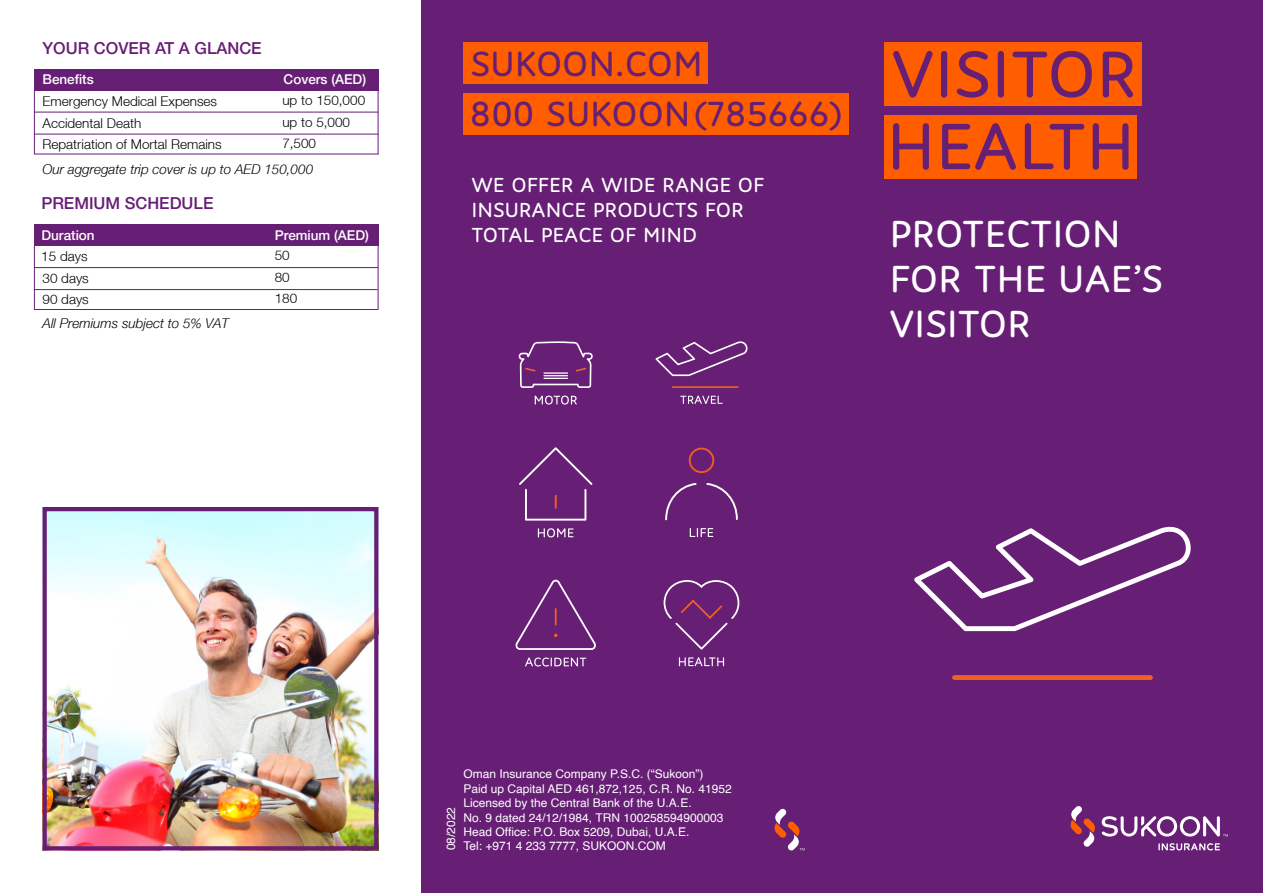
<style>
.page{position:relative;width:1263px;height:893px;background:#fff}
.page>*{position:absolute;margin:0;border:0;box-sizing:border-box;transform-origin:0 0}
.t1{font:67.5px/72.2px "BCN Arabic Rounded";color:#671e75}
.t2{font:39px/45px "BCN Arabic Rounded";letter-spacing:-.005em;color:#fff}
.t3{font:36px/50.4px "BCN Arabic Rounded";color:#671e75}
.t4{font:21px/25.2px "BCN Arabic Rounded";color:#fff}
.t5{font:500 16.5px "Helvetica Neue LT";color:#671e75}
.t6{font:300 13.5px "Helvetica Neue LT";color:#000}
.t7{font:italic 300 13.5px "Helvetica Neue LT";color:#000}
.t8{font:500 13.5px "Helvetica Neue LT";color:#fff}
.t9{font:12px/14.4px "Helvetica";color:#fff}
</style>
<div class="page">
<div style="left:421px;top:0;width:842px;height:893px;background:#671e75"></div>
<svg style="left:1158px;top:843px;width:62px;height:7px"></svg>
<svg style="left:1070px;top:806px;width:25px;height:41px"></svg>
<svg style="left:1101px;top:816px;width:127px;height:21px"></svg>
<svg style="left:679px;top:657px;width:45px;height:9px"></svg>
<svg style="left:525px;top:657px;width:61px;height:9px"></svg>
<svg style="left:680px;top:396px;width:43px;height:8px"></svg>
<svg style="left:535px;top:396px;width:42px;height:9px"></svg>
<svg style="left:664px;top:580px;width:76px;height:70px"></svg>
<svg style="left:538px;top:528px;width:36px;height:9px"></svg>
<svg style="left:519px;top:447px;width:73px;height:74px"></svg>
<svg style="left:515px;top:580px;width:81px;height:70px"></svg>
<svg style="left:655px;top:341px;width:92px;height:35px"></svg>
<hr style="left:672px;top:386px;width:66px;height:2px;background:#f06022">
<svg style="left:690px;top:528px;width:23px;height:9px"></svg>
<svg style="left:706px;top:483px;width:32px;height:37px"></svg>
<svg style="left:665px;top:483px;width:32px;height:37px"></svg>
<svg style="left:689px;top:448px;width:25px;height:25px"></svg>
<svg style="left:519px;top:341px;width:74px;height:47px"></svg>
<svg style="left:774px;top:808px;width:30px;height:43px"></svg>
<svg style="left:914px;top:526px;width:277px;height:105px"></svg>
<div style="left:952px;top:675px;width:201px;height:5px;background:#f06022;border-radius:2px"></div>
<hr style="left:34px;top:112px;width:344px;height:1px;background:#671e75">
<hr style="left:34px;top:267px;width:344px;height:1px;background:#671e75">
<hr style="left:34px;top:134px;width:344px;height:1px;background:#671e75">
<hr style="left:34px;top:289px;width:344px;height:1px;background:#671e75">
<hr style="left:34px;top:154px;width:344px;height:1px;background:#671e75">
<hr style="left:378px;top:90px;width:1px;height:64px;background:#671e75">
<hr style="left:378px;top:246px;width:1px;height:64px;background:#671e75">
<hr style="left:34px;top:90px;width:1px;height:64px;background:#671e75">
<hr style="left:34px;top:246px;width:1px;height:64px;background:#671e75">
<hr style="left:34px;top:309px;width:344px;height:1px;background:#671e75">
<div style="left:34px;top:69px;width:344px;height:21px;background:#671e75"></div>
<div style="left:34px;top:225px;width:344px;height:21px;background:#671e75"></div>
<div style="left:884px;top:42px;width:258px;height:64px;background:#ff5e00"></div>
<div style="left:884px;top:115px;width:253px;height:63px;background:#ff5e00"></div>
<img style="left:48px;top:512px;width:325px;height:333px">
<div style="left:43px;top:507px;width:335px;height:343px;border:4px solid #671e75"></div>
<div style="left:464px;top:43px;width:244px;height:41px;background:#ff5e00"></div>
<div style="left:463px;top:93px;width:233px;height:42px;background:#ff5e00"></div>
<div style="left:687px;top:93px;width:162px;height:42px;background:#ff5e00"></div>
<h3 class="t5" style="left:43px;top:39px;width:221px">YOUR COVER AT A GLANCE</h3>
<p class="t8" style="left:43px;top:72px;width:53px">Benefits</p>
<p class="t8" style="left:284px;top:72px;width:84px">Covers (AED)</p>
<p class="t6" style="left:43px;top:93px;width:176px">Emergency Medical Expenses</p>
<p class="t6" style="left:282px;top:92px;width:84px">up to 150,000</p>
<p class="t6" style="left:43px;top:115px;width:100px">Accidental Death</p>
<p class="t6" style="left:282px;top:114px;width:69px">up to 5,000</p>
<p class="t6" style="left:43px;top:136px;width:181px">Repatriation of Mortal Remains</p>
<p class="t6" style="left:282px;top:135px;width:35px">7,500</p>
<p class="t7" style="left:43px;top:161px;width:272px">Our aggregate trip cover is up to AED 150,000</p>
<h3 class="t5" style="left:41px;top:193px;width:174px">PREMIUM SCHEDULE</h3>
<p class="t8" style="left:41px;top:227px;width:55px">Duration</p>
<p class="t6" style="left:41px;top:248px;width:48px">15 days</p>
<p class="t6" style="left:43px;top:270px;width:48px">30 days</p>
<p class="t6" style="left:43px;top:291px;width:48px">90 days</p>
<p class="t7" style="left:43px;top:315px;width:188px">All Premiums subject to 5% VAT</p>
<p class="t8" style="left:275px;top:227px;width:96px">Premium (AED)</p>
<p class="t6" style="left:275px;top:247px;width:17px">50</p>
<p class="t6" style="left:275px;top:269px;width:17px">80</p>
<p class="t6" style="left:275px;top:290px;width:24px">180</p>
<h3 class="t3" style="left:470px;top:38px;width:374px">SUKOON.COM<br>800 SUKOON(785666)</h3>
<h3 class="t4" style="left:471px;top:172px;width:294px">WE OFFER A WIDE RANGE OF<br>INSURANCE PRODUCTS FOR<br>TOTAL PEACE OF MIND</h3>
<h1 class="t1" style="left:886px;top:38px;width:252px">VISITOR<br>HEALTH</h1>
<h2 class="t2" style="left:889px;top:211px;width:275px">PROTECTION<br>FOR THE UAE’S<br>VISITOR</h2>
<p class="t9" style="left:444px;top:850px;width:45px;rotate:-90deg">08/2022</p>
<p class="t9" style="left:463px;top:767px;width:270px">Oman Insurance Company P.S.C. (“Sukoon”)<br>Paid up Capital AED 461,872,125, C.R. No. 41952<br>Licensed by the Central Bank of the U.A.E.<br>No. 9 dated 24/12/1984, TRN 100258594900003<br>Head Office: P.O. Box 5209, Dubai, U.A.E.</p>
<p class="t9" style="left:463px;top:839px;width:204px">Tel: +971 4 233 7777, SUKOON.COM</p>
</div>
